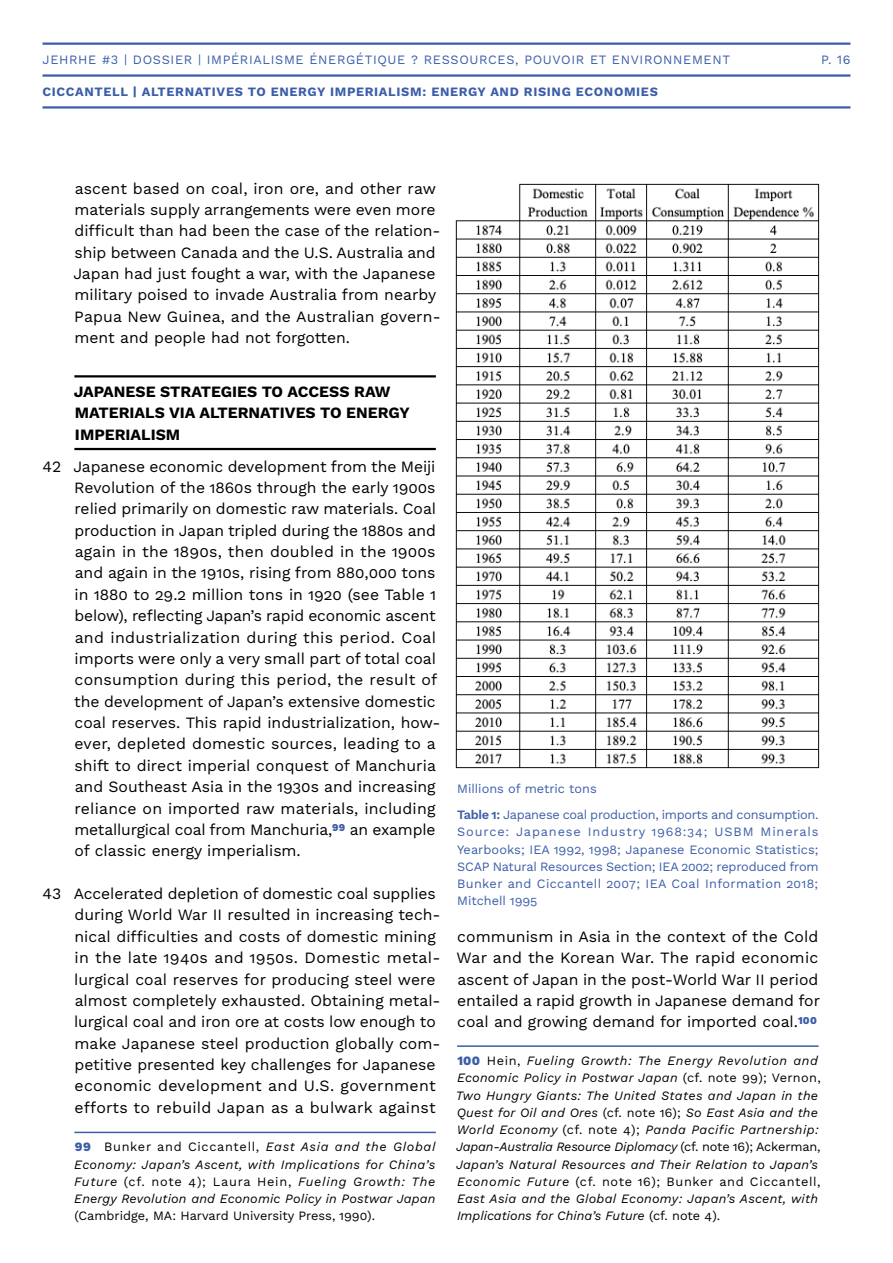
<style>
.page{position:relative;width:893px;height:1263px;background:#fff}
.page>*{position:absolute;margin:0;border:0;box-sizing:border-box;transform-origin:0 0}
.t1{font:15.75px/21.3px "Work Sans";color:#000}
.t2{font:700 15.75px/21.3px "Work Sans";color:#000}
.t3{font:italic 12.75px/17.2px "Work Sans";letter-spacing:.015em;color:#000;text-align:justify}
.t4{font:12.75px/17.2px "Work Sans";letter-spacing:.03em;color:#3c5ea9;text-align:justify}
.t5{font:12.75px "Work Sans";letter-spacing:.05em;color:#3c5ea9}
.t6{font:12.75px/25.8px "Work Sans";letter-spacing:-.02em;color:#3c5ea9}
.t7{font:700 12.75px "Work Sans";letter-spacing:.05em;color:#3c5ea9}
.t8{font:12.75px "Work Sans";color:#000}
.s1{font-weight:800;font-style:normal;color:#3c5ea9}
.s2{font-style:normal}
.s3{font-weight:600}
</style>
<div class="page">
<hr style="left:43px;top:106px;width:807px;height:3px;background:#3c5ea9">
<hr style="left:43px;top:74px;width:807px;height:3px;background:#3c5ea9">
<hr style="left:43px;top:43px;width:807px;height:2px;background:#3c5ea9">
<hr style="left:74px;top:375px;width:362px;height:2px;background:#000">
<hr style="left:74px;top:448px;width:362px;height:2px;background:#000">
<hr style="left:74px;top:1132px;width:362px;height:1px;background:#3c5ea9">
<hr style="left:457px;top:1045px;width:362px;height:2px;background:#3c5ea9">
<img style="left:455px;top:183px;width:365px;height:586px">
<p class="t5" style="left:43px;top:50px;width:689px">JEHRHE #3 | DOSSIER | IMPÉRIALISME ÉNERGÉTIQUE ? RESSOURCES, POUVOIR ET ENVIRONNEMENT</p>
<p class="t4" style="left:821px;top:50px;width:31px">P. 16</p>
<p class="t7" style="left:43px;top:82px;width:617px">CICCANTELL | ALTERNATIVES TO ENERGY IMPERIALISM: ENERGY AND RISING ECONOMIES</p>
<p class="t1" style="left:43px;top:455px;width:20px">42</p>
<p class="t1" style="left:43px;top:882px;width:20px">43</p>
<p class="t1" style="left:73px;top:177px;width:369px">ascent based on coal, iron ore, and other raw materials supply arrangements were even more difficult than had been the case of the relation&shy;ship between Canada and the U.S. Australia and Japan had just fought a war, with the Japanese military poised to invade Australia from nearby Papua New Guinea, and the Australian govern&shy;ment and people had not forgotten.</p>
<p class="t2" style="left:74px;top:380px;width:338px">JAPANESE STRATEGIES TO ACCESS RAW<br>MATERIALS VIA ALTERNATIVES TO ENERGY<br>IMPERIALISM</p>
<p class="t1" style="left:73px;top:455px;width:369px">Japanese economic development from the Meiji Revolution of the 1860s through the early 1900s relied primarily on domestic raw materials. Coal production in Japan tripled during the 1880s and again in the 1890s, then doubled in the 1900s and again in the 1910s, rising from 880,000 tons in 1880 to 29.2 million tons in 1920 (see Table 1 below), reflecting Japan’s rapid economic ascent and industrialization during this period. Coal imports were only a very small part of total coal consumption during this period, the result of the development of Japan’s extensive domestic coal reserves. This rapid industrialization, how&shy;ever, depleted domestic sources, leading to a shift to direct imperial conquest of Manchuria and Southeast Asia in the 1930s and increasing reliance on imported raw materials, including metallurgical coal from Manchuria,<sup>99</sup> an example of classic energy imperialism.</p>
<p class="t1" style="left:74px;top:882px;width:368px">Accelerated depletion of domestic coal supplies during World War II resulted in increasing tech&shy;nical difficulties and costs of domestic mining in the late 1940s and 1950s. Domestic metal&shy;lurgical coal reserves for producing steel were almost completely exhausted. Obtaining metal&shy;lurgical coal and iron ore at costs low enough to make Japanese steel production globally com&shy;petitive presented key challenges for Japanese economic development and U.S. government efforts to rebuild Japan as a bulwark against</p>
<p class="t3" style="left:74px;top:1138px;width:363px"><span class="s1">99</span> <span class="s2">Bunker and Ciccantell,</span> East Asia and the Global Economy: Japan’s Ascent, with Implications for China’s Future <span class="s2">(cf. note 4); Laura Hein,</span> Fueling Growth: The Energy Revolution and Economic Policy in Postwar Japan</p>
<p class="t8" style="left:74px;top:1206px;width:302px">(Cambridge, MA: Harvard University Press, 1990).</p>
<p class="t6" style="left:457px;top:775px;width:363px">Millions of metric tons<br><span class="s3">Table 1:</span> Japanese coal production, imports and consumption.</p>
<p class="t4" style="left:457px;top:823px;width:363px">Source: Japanese Industry 1968:34; USBM Minerals Yearbooks; IEA 1992, 1998; Japanese Economic Statistics; SCAP Natural Resources Section; IEA 2002; reproduced from Bunker and Ciccantell 2007; IEA Coal Information 2018; Mitchell 1995</p>
<p class="t1" style="left:457px;top:925px;width:365px;text-align:justify">communism in Asia in the context of the Cold War and the Korean War. The rapid economic ascent of Japan in the post-World War II period entailed a rapid growth in Japanese demand for coal and growing demand for imported coal.<sup>100</sup></p>
<p class="t3" style="left:456px;top:1051px;width:366px;text-align:left"><span class="s1">100</span> <span class="s2">Hein,</span> Fueling Growth: The Energy Revolution and Economic Policy in Postwar Japan <span class="s2">(cf. note 99); Vernon, </span>Two Hungry Giants: The United States and Japan in the Quest for Oil and Ores <span class="s2">(cf. note 16);</span> So East Asia and the World Economy <span class="s2">(cf. note 4);</span> Panda Pacific Partnership:<br>Japan-Australia Resource Diplomacy <span class="s2">(cf. note 16); Ackerman, </span>Japan’s Natural Resources and Their Relation to Japan’s Economic Future <span class="s2">(cf. note 16); Bunker and Ciccantell, </span>East Asia and the Global Economy: Japan’s Ascent, with Implications for China’s Future <span class="s2">(cf. note 4).</span></p>
</div>
